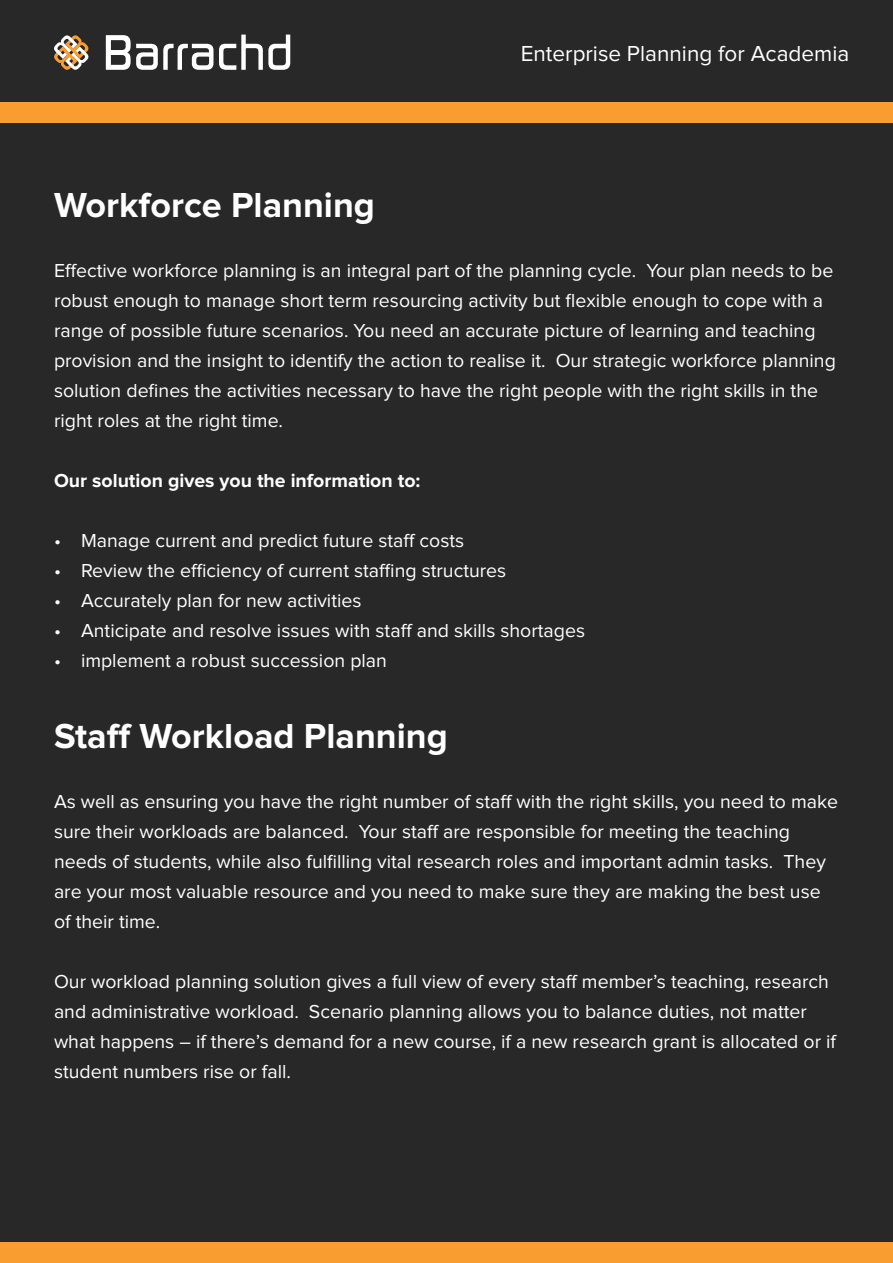
<style>
.page{position:relative;width:893px;height:1263px;background:#282829}
.page>*{position:absolute;margin:0;border:0;box-sizing:border-box;transform-origin:0 0}
.t1{font:700 36px "Proxima Nova";color:#fff}
.t2{font:22.5px "Proxima Nova";color:#fff}
.t3{font:19.5px/30px "Proxima Nova";color:#fff}
.t4{font:700 19.5px "Proxima Nova";color:#fff}
</style>
<div class="page">
<div style="left:0;top:1242px;width:893px;height:21px;background:#f99d31"></div>
<div style="left:0;top:102px;width:893px;height:21px;background:#f99d31"></div>
<svg style="left:106px;top:35px;width:107px;height:35px"></svg>
<svg style="left:219px;top:35px;width:71px;height:35px"></svg>
<svg style="left:54px;top:35px;width:35px;height:35px"></svg>
<p class="t2" style="left:521px;top:41px;width:330px">Enterprise Planning for Academia</p>
<h1 class="t1" style="left:54px;top:184px;width:322px">Workforce Planning</h1>
<p class="t3" style="left:54px;top:256px;width:783px">Effective workforce planning is an integral part of the planning cycle. Your plan needs to be robust enough to manage short term resourcing activity but flexible enough to cope with a range of possible future scenarios. You need an accurate picture of learning and teaching provision and the insight to identify the action to realise it. Our strategic workforce planning solution defines the activities necessary to have the right people with the right skills in the right roles at the right time.</p>
<p class="t4" style="left:54px;top:469px;width:368px">Our solution gives you the information to:</p>
<p class="t3" style="left:54px;top:526px;width:412px">• Manage current and predict future staff costs</p>
<p class="t3" style="left:54px;top:556px;width:454px">• Review the efficiency of current staffing structures</p>
<p class="t3" style="left:54px;top:586px;width:309px">• Accurately plan for new activities</p>
<p class="t3" style="left:54px;top:616px;width:533px">• Anticipate and resolve issues with staff and skills shortages</p>
<p class="t3" style="left:54px;top:646px;width:334px">• implement a robust succession plan</p>
<h1 class="t1" style="left:54px;top:715px;width:395px">Staff Workload Planning</h1>
<p class="t3" style="left:54px;top:787px;width:785px">As well as ensuring you have the right number of staff with the right skills, you need to make sure their workloads are balanced. Your staff are responsible for meeting the teaching needs of students, while also fulfilling vital research roles and important admin tasks. They are your most valuable resource and you need to make sure they are making the best use of their time.</p>
<p class="t3" style="left:54px;top:967px;width:784px">Our workload planning solution gives a full view of every staff member’s teaching, research and administrative workload. Scenario planning allows you to balance duties, not matter what happens – if there’s demand for a new course, if a new research grant is allocated or if student numbers rise or fall.</p>
</div>
